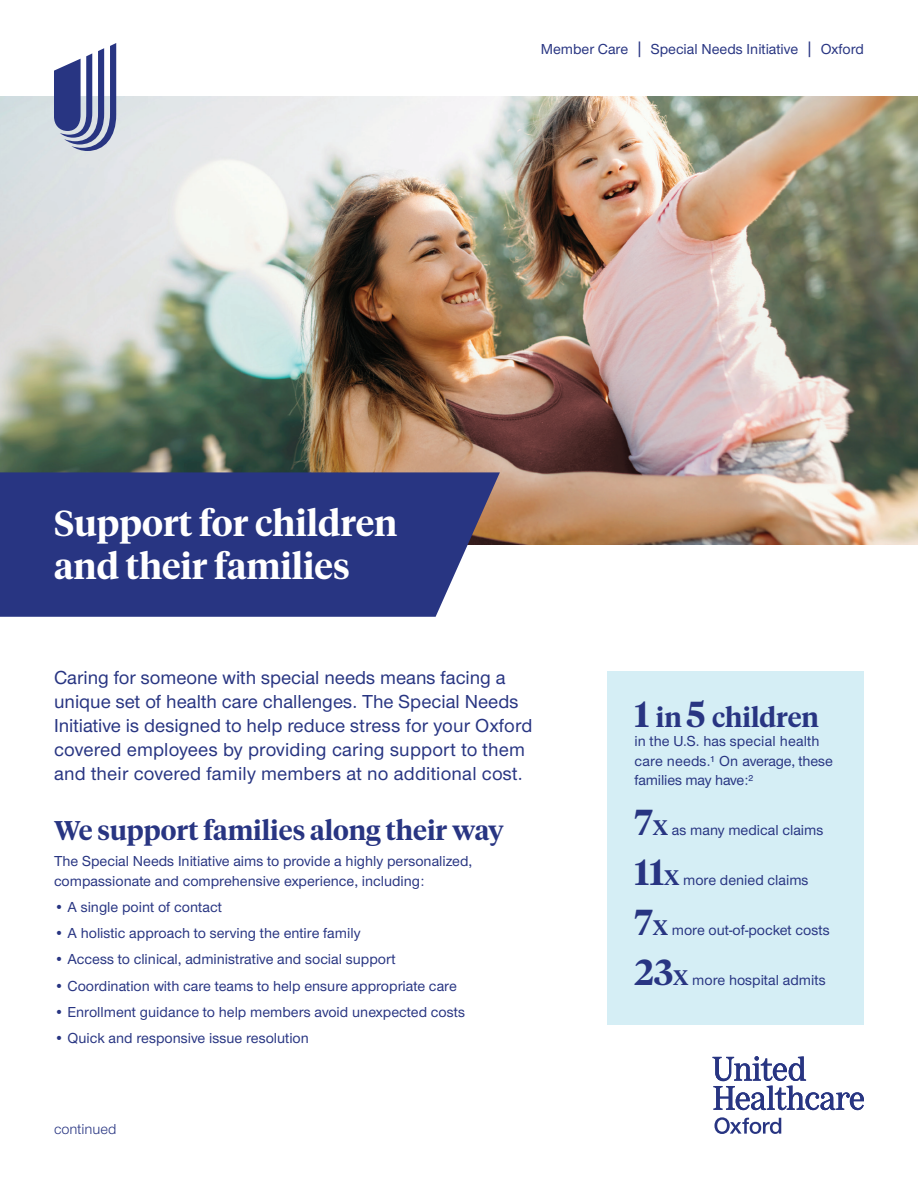
<style>
.page{position:relative;width:918px;height:1188px;background:#fff}
.page>*{position:absolute;margin:0;border:0;box-sizing:border-box;transform-origin:0 0}
.t1{font:600 36px/43.2px "UHC Serif Headline";color:#fff}
.t2{font:600 27px "UHC Serif Headline";color:#283582}
.t3{font:500 19.5px/24px "UHC Sans";color:#283582}
.t4{font:500 15px/19.5px "UHC Sans";color:#283582}
.t5{font:15px "UHC Sans";color:#283582}
.s1{font-size:18.75px}
.s2{font-size:36px}
.s3{font-family:"UHC Serif Headline";font-weight:600;font-size:36px}
.s4{font-family:"UHC Serif Headline";font-weight:600;font-size:21px}
</style>
<div class="page">
<img style="left:0;top:97px;width:918px;height:448px">
<svg style="left:714px;top:1117px;width:67px;height:17px"></svg>
<svg style="left:713px;top:1056px;width:151px;height:54px"></svg>
<svg style="left:54px;top:43px;width:62px;height:108px"></svg>
<div style="left:608px;top:671px;width:256px;height:354px;background:#d5eef5"></div>
<svg style="left:0;top:472px;width:500px;height:145px;background:#343f87"></svg>
<p class="t4" style="left:541px;top:39px;width:325px">Member Care <span class="s1">|</span> Special Needs Initiative <span class="s1">|</span> Oxford</p>
<h1 class="t1" style="left:54px;top:500px;width:345px">Support for children and their families</h1>
<p class="t3" style="left:54px;top:665px;width:480px">Caring for someone with special needs means facing a unique set of health care challenges. The Special Needs Initiative is designed to help reduce stress for your Oxford covered employees by providing caring support to them and their covered family members at no additional cost.</p>
<h2 class="t2" style="left:54px;top:812px;width:451px">We support families along their way</h2>
<p class="t4" style="left:54px;top:851px;width:420px">The Special Needs Initiative aims to provide a highly personalized, compassionate and comprehensive experience, including:</p>
<p class="t4" style="left:54px;top:896px;width:169px">• A single point of contact</p>
<p class="t4" style="left:54px;top:923px;width:308px">• A holistic approach to serving the entire family</p>
<p class="t4" style="left:54px;top:949px;width:343px">• Access to clinical, administrative and social support</p>
<p class="t4" style="left:54px;top:975px;width:404px">• Coordination with care teams to help ensure appropriate care</p>
<p class="t4" style="left:54px;top:1001px;width:413px">• Enrollment guidance to help members avoid unexpected costs</p>
<p class="t4" style="left:54px;top:1028px;width:256px">• Quick and responsive issue resolution</p>
<p class="t5" style="left:54px;top:1119px;width:64px">continued</p>
<h2 class="t2" style="left:635px;top:698px;width:186px"><span class="s2">1</span> in <span class="s2">5</span> children</h2>
<p class="t4" style="left:635px;top:731px;width:200px">in the U.S. has special health care needs.¹ On average, these families may have:²</p>
<p class="t4" style="left:635px;top:820px;width:190px"><span class="s3">7</span><span class="s4">X</span> as many medical claims</p>
<p class="t4" style="left:635px;top:870px;width:176px"><span class="s3">11</span><span class="s4">X</span> more denied claims</p>
<p class="t4" style="left:635px;top:920px;width:197px"><span class="s3">7</span><span class="s4">X</span> more out-of-pocket costs</p>
<p class="t4" style="left:635px;top:970px;width:193px"><span class="s3">23</span><span class="s4">X</span> more hospital admits</p>
</div>
